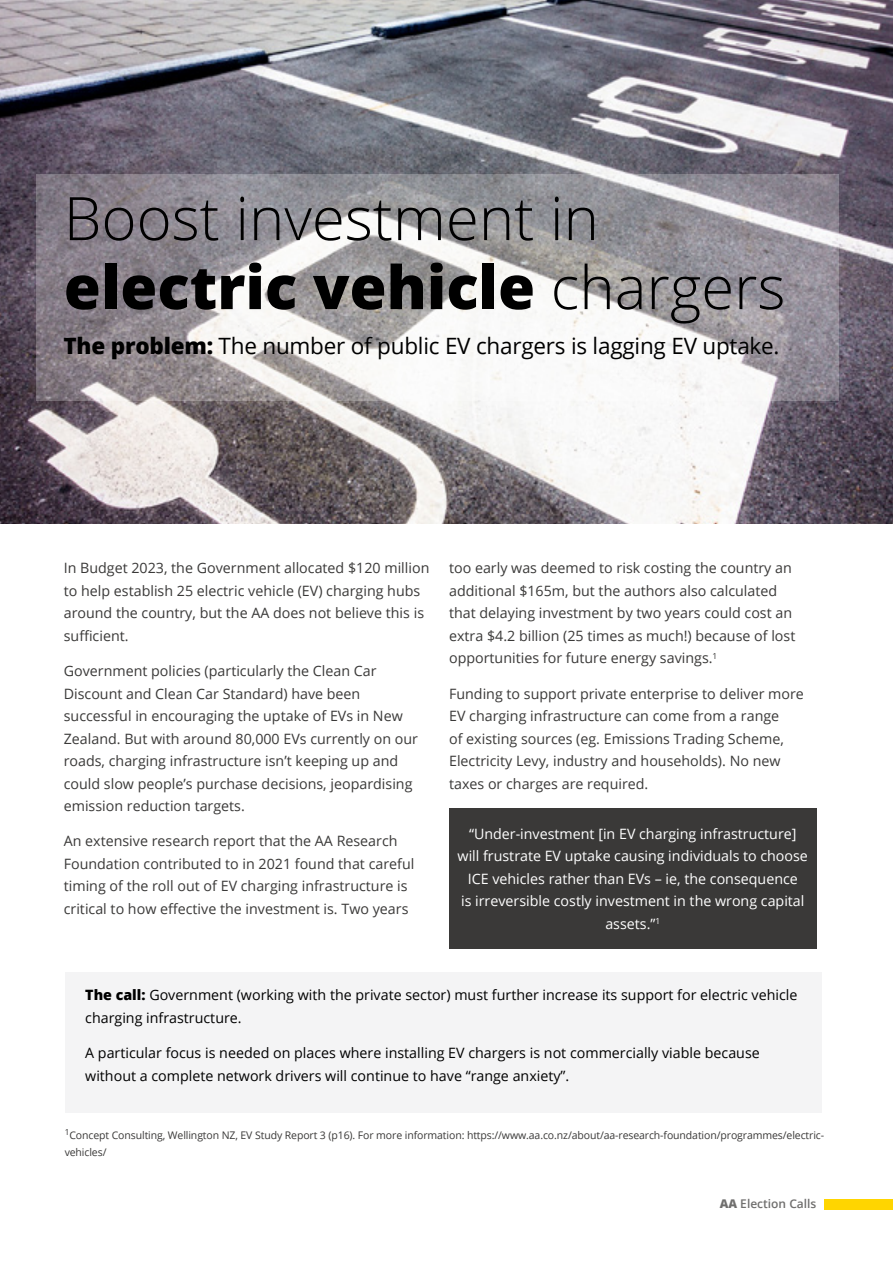
<style>
.page{position:relative;width:893px;height:1263px;background:#fff}
.page>*{position:absolute;margin:0;border:0;box-sizing:border-box;transform-origin:0 0}
.t1{font:300 60px/69px "Open Sans";color:#000}
.t2{font:22.5px "Open Sans";letter-spacing:-.01em;color:#000}
.t3{font:14.25px/22.5px "Open Sans";color:#3a3938}
.t4{font:14.25px/22.5px "Open Sans";color:#000}
.t5{font:14.25px/22.5px "Open Sans";color:#fff;text-align:center}
.t6{font:600 12px "Open Sans";color:#706f6e}
.t7{font:10.5px/16.5px "Open Sans";letter-spacing:-.01em;color:#3a3938}
.t8{font:8.25px "Open Sans";color:#3a3938}
.s1{font-weight:800}
</style>
<div class="page">
<img style="left:0;top:0;width:893px;height:524px">
<svg style="left:37px;top:174px;width:802px;height:226px"></svg>
<div style="left:825px;top:1199px;width:68px;height:10px;background:#ffd500"></div>
<div style="left:65px;top:972px;width:756px;height:141px;background:#f4f4f5"></div>
<div style="left:449px;top:808px;width:367px;height:140px;background:#3a3938"></div>
<h1 class="t1" style="left:64px;top:182px;width:723px">Boost investment in <span class="s1">electric vehicle</span> chargers</h1>
<h2 class="t2" style="left:64px;top:330px;width:717px"><span class="s1">The problem:</span> The number of public EV chargers is lagging EV uptake.</h2>
<p class="t3" style="left:64px;top:557px;width:367px">In Budget 2023, the Government allocated $120 million to help establish 25 electric vehicle (EV) charging hubs around the country, but the AA does not believe this is sufficient.</p>
<p class="t3" style="left:64px;top:659px;width:356px">Government policies (particularly the Clean Car Discount and Clean Car Standard) have been successful in encouraging the uptake of EVs in New Zealand. But with around 80,000 EVs currently on our roads, charging infrastructure isn’t keeping up and could slow people’s purchase decisions, jeopardising emission reduction targets.</p>
<p class="t3" style="left:64px;top:830px;width:352px">An extensive research report that the AA Research Foundation contributed to in 2021 found that careful timing of the roll out of EV charging infrastructure is critical to how effective the investment is. Two years</p>
<p class="t3" style="left:449px;top:557px;width:348px">too early was deemed to risk costing the country an additional $165m, but the authors also calculated that delaying investment by two years could cost an extra $4.2 billion (25 times as much!) because of lost opportunities for future energy savings.<sup>1</sup></p>
<p class="t3" style="left:449px;top:682px;width:356px">Funding to support private enterprise to deliver more EV charging infrastructure can come from a range<br>of existing sources (eg. Emissions Trading Scheme, Electricity Levy, industry and households). No new taxes or charges are required.</p>
<p class="t5" style="left:458px;top:822px;width:352px">“Under-investment [in EV charging infrastructure] will frustrate EV uptake causing individuals to choose ICE vehicles rather than EVs – ie, the consequence<br>is irreversible costly investment in the wrong capital assets.”<sup>1</sup></p>
<p class="t4" style="left:85px;top:983px;width:714px"><span class="s1">The call:</span> Government (working with the private sector) must further increase its support for electric vehicle charging infrastructure.</p>
<p class="t4" style="left:85px;top:1041px;width:676px">A particular focus is needed on places where installing EV chargers is not commercially viable because without a complete network drivers will continue to have “range anxiety”.</p>
<p class="t8" style="left:65px;top:1126px;width:6px">1</p>
<p class="t7" style="left:65px;top:1127px;width:761px;text-indent:5px">Concept Consulting, Wellington NZ, EV Study Report 3 (p16). For more information: https://www.aa.co.nz/about/aa-research-foundation/programmes/electric&shy;vehicles/</p>
<p class="t6" style="left:720px;top:1196px;width:98px"><span class="s1">AA</span> Election Calls</p>
</div>
